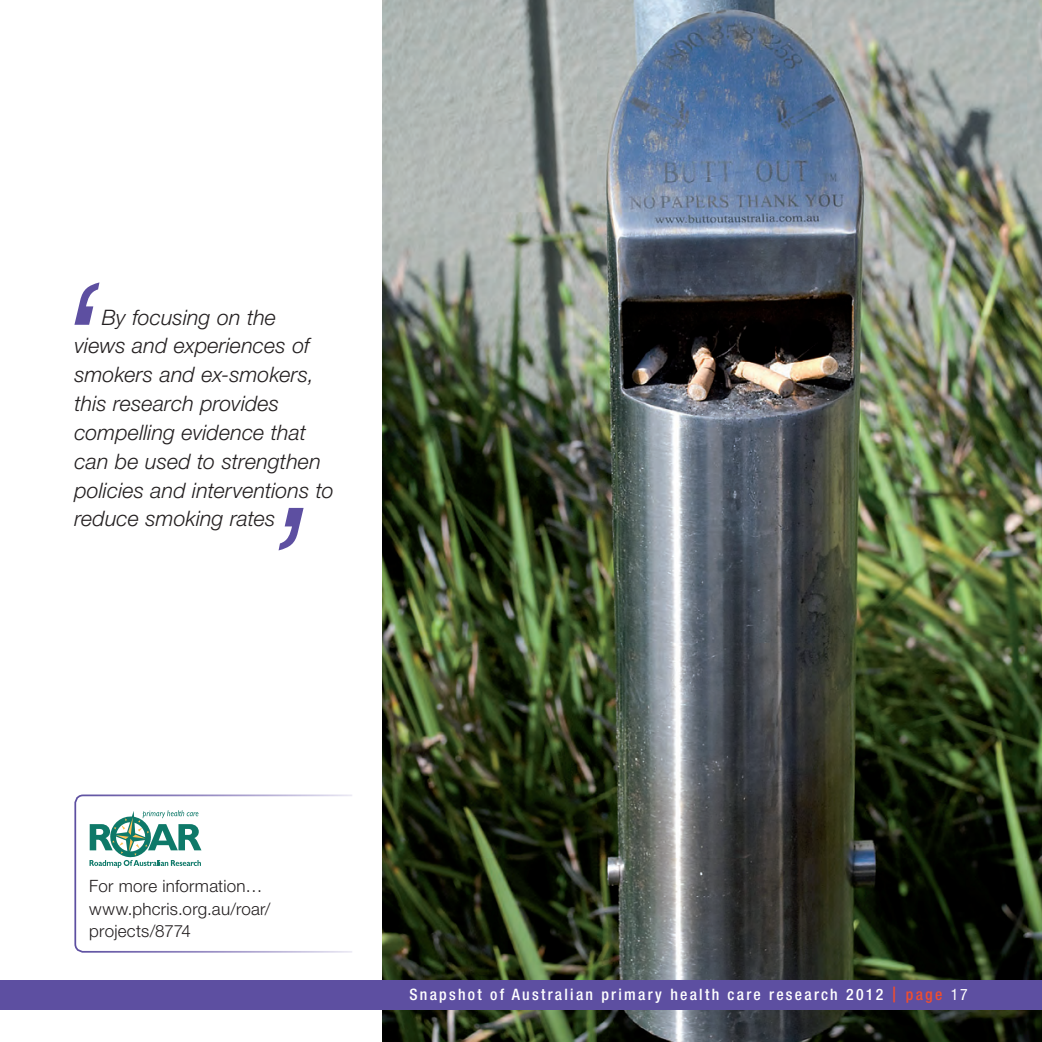
<style>
.page{position:relative;width:1042px;height:1042px;background:#fff}
.page>*{position:absolute;margin:0;border:0;box-sizing:border-box;transform-origin:0 0}
.Quotes{font:italic 300 21.35px/28.9px "Helvetica Neue LT";letter-spacing:.005em;color:#231f20}
.Body_Text{font:300 16.97px/22.9px "Helvetica Neue LT";letter-spacing:.015em;color:#231f20}
.t1{font:500 condensed 15.75px "Helvetica Neue LT";letter-spacing:.145em;color:#fff}
.s1{font-stretch:normal;color:#ef4d2f}
.s2{color:#ef4d2f}
.s3{font-weight:400}
</style>
<div class="page">
<svg style="left:278px;top:508px;width:26px;height:42px"></svg>
<svg style="left:74px;top:282px;width:25px;height:43px"></svg>
<img style="left:382px;top:0;width:660px;height:1042px">
<svg style="left:74px;top:794px;width:278px;height:159px"></svg>
<div style="left:0;top:980px;width:1042px;height:30px;background:#5d4fa1"></div>
<p class="Quotes" style="left:74px;top:302px;width:261px;text-indent:27px">By focusing on the<br>views and experiences of smokers and ex-smokers, this research provides compelling evidence that can be used to strengthen policies and interventions to reduce smoking rates</p>
<p class="Body_Text" style="left:89px;top:874px;width:183px">For more information… www.phcris.org.au/roar/ projects/8774</p>
<p class="t1" style="left:409px;top:985px;width:560px">Snapshot of Australian primary health care research 2012 <span class="s1">|</span> <span class="s2">page</span> <span class="s3">17</span></p>
</div>
